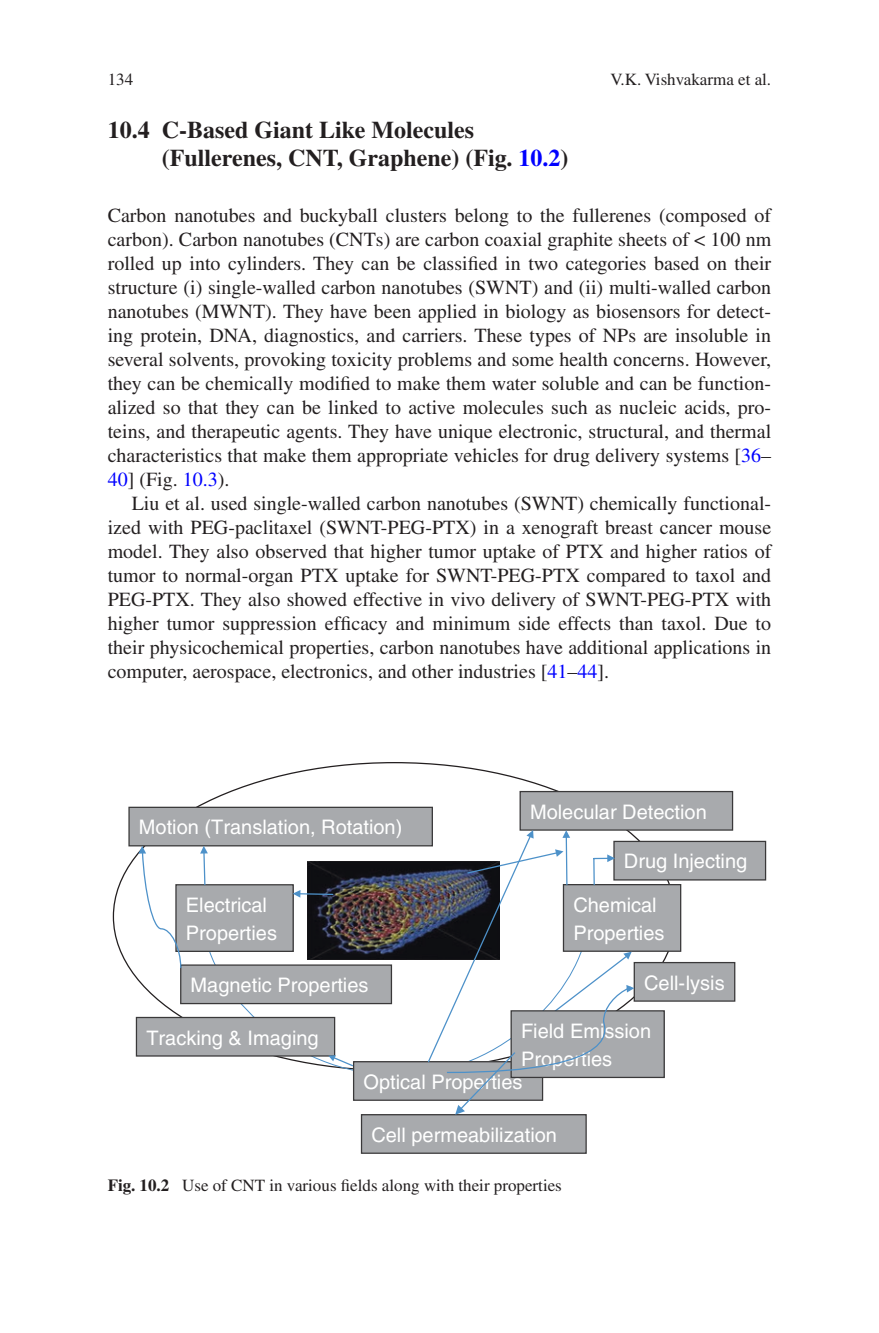
<style>
.page{position:relative;width:879px;height:1333px;background:#fff}
.page>*{position:absolute;margin:0;border:0;box-sizing:border-box;transform-origin:0 0}
.t1{font:700 24px/28px "Times";color:#231f20}
.t2{font:20px/24px "Times";color:#231f20;text-align:justify}
.t3{font:20px/28px "Helvetica";color:#fff}
.t4{font:17px "Times";color:#231f20}
.s1{color:#00f}
.s2{font-weight:700}
</style>
<div class="page">
<img style="left:307px;top:862px;width:120px;height:51px">
<img style="left:203px;top:913px;width:224px;height:158px">
<div style="left:354px;top:1061px;width:188px;height:39px;background:#a8aaad"></div>
<div style="left:353px;top:1061px;width:190px;height:39px;border:1px solid #3a393a"></div>
<div style="left:181px;top:965px;width:210px;height:38px;background:#a8aaad"></div>
<div style="left:180px;top:964px;width:212px;height:40px;border:1px solid #3a393a"></div>
<div style="left:176px;top:884px;width:117px;height:67px;background:#a8aaad"></div>
<div style="left:175px;top:884px;width:119px;height:67px;border:1px solid #3a393a"></div>
<div style="left:563px;top:884px;width:117px;height:67px;background:#a8aaad"></div>
<div style="left:563px;top:884px;width:118px;height:67px;border:1px solid #3a393a"></div>
<div style="left:511px;top:1010px;width:153px;height:67px;background:#a8aaad"></div>
<div style="left:510px;top:1010px;width:155px;height:68px;border:1px solid #3a393a"></div>
<div style="left:634px;top:962px;width:101px;height:39px;background:#a8aaad"></div>
<div style="left:633px;top:961px;width:102px;height:40px;border:1px solid #3a393a"></div>
<div style="left:614px;top:841px;width:151px;height:38px;background:#a8aaad"></div>
<div style="left:613px;top:840px;width:153px;height:40px;border:1px solid #3a393a"></div>
<div style="left:520px;top:791px;width:212px;height:39px;background:#a8aaad"></div>
<div style="left:519px;top:791px;width:214px;height:39px;border:1px solid #3a393a"></div>
<div style="left:129px;top:807px;width:303px;height:38px;background:#a8aaad"></div>
<div style="left:128px;top:806px;width:305px;height:40px;border:1px solid #3a393a"></div>
<div style="left:136px;top:1017px;width:199px;height:38px;background:#a8aaad"></div>
<div style="left:136px;top:1016px;width:199px;height:40px;border:1px solid #3a393a"></div>
<div style="left:361px;top:1114px;width:225px;height:39px;background:#a8aaad"></div>
<div style="left:361px;top:1113px;width:226px;height:40px;border:1px solid #3a393a"></div>
<svg style="left:200px;top:845px;width:8px;height:40px"></svg>
<svg style="left:293px;top:890px;width:41px;height:7px"></svg>
<svg style="left:328px;top:1054px;width:26px;height:13px"></svg>
<svg style="left:138px;top:845px;width:44px;height:123px"></svg>
<svg style="left:427px;top:830px;width:207px;height:284px"></svg>
<p class="t4" style="left:108px;top:70px;width:27px">134</p>
<p class="t4" style="left:610px;top:70px;width:162px">V.K. Vishvakarma et al.</p>
<p class="t1" style="left:162px;top:115px;width:408px;text-indent:-54px">10.4 C-Based Giant Like Molecules (Fullerenes, CNT, Graphene) (Fig. <span class="s1">10.2</span>)</p>
<p class="t2" style="left:108px;top:203px;width:665px">Carbon nanotubes and buckyball clusters belong to the fullerenes (composed of carbon). Carbon nanotubes (CNTs) are carbon coaxial graphite sheets of &lt; 100 nm rolled up into cylinders. They can be classified in two categories based on their structure (i) single-walled carbon nanotubes (SWNT) and (ii) multi-walled carbon nanotubes (MWNT). They have been applied in biology as biosensors for detect&shy;ing protein, DNA, diagnostics, and carriers. These types of NPs are insoluble in several solvents, provoking toxicity problems and some health concerns. However, they can be chemically modified to make them water soluble and can be function&shy;alized so that they can be linked to active molecules such as nucleic acids, pro&shy;teins, and therapeutic agents. They have unique electronic, structural, and thermal characteristics that make them appropriate vehicles for drug delivery systems [<span class="s1">36</span>– <span class="s1">40</span>] (Fig. <span class="s1">10.3</span>).</p>
<p class="t2" style="left:108px;top:491px;width:665px;text-indent:24px">Liu et al. used single-walled carbon nanotubes (SWNT) chemically functional&shy;ized with PEG-paclitaxel (SWNT-PEG-PTX) in a xenograft breast cancer mouse model. They also observed that higher tumor uptake of PTX and higher ratios of tumor to normal-organ PTX uptake for SWNT-PEG-PTX compared to taxol and PEG-PTX. They also showed effective in vivo delivery of SWNT-PEG-PTX with higher tumor suppression efficacy and minimum side effects than taxol. Due to their physicochemical properties, carbon nanotubes have additional applications in computer, aerospace, electronics, and other industries [<span class="s1">41</span>–<span class="s1">44</span>].</p>
<p class="t3" style="left:139px;top:813px;width:265px">Motion (Translation, Rotation)</p>
<p class="t3" style="left:530px;top:797px;width:178px">Molecular Detection</p>
<p class="t3" style="left:624px;top:847px;width:125px">Drug Injecting</p>
<p class="t3" style="left:186px;top:890px;width:93px">Electrical<br>Properties</p>
<p class="t3" style="left:573px;top:890px;width:93px">Chemical<br>Properties</p>
<p class="t3" style="left:191px;top:971px;width:179px">Magnetic Properties</p>
<p class="t3" style="left:146px;top:1023px;width:174px">Tracking &amp; Imaging</p>
<p class="t3" style="left:644px;top:968px;width:82px">Cell-lysis</p>
<p class="t3" style="left:521px;top:1016px;width:132px">Field Emission<br>Properties</p>
<p class="t3" style="left:363px;top:1067px;width:160px">Optical Properties</p>
<p class="t3" style="left:371px;top:1120px;width:187px">Cell permeabilization</p>
<p class="t4" style="left:108px;top:1175px;width:456px"><span class="s2">Fig. 10.2</span> Use of CNT in various fields along with their properties</p>
</div>
